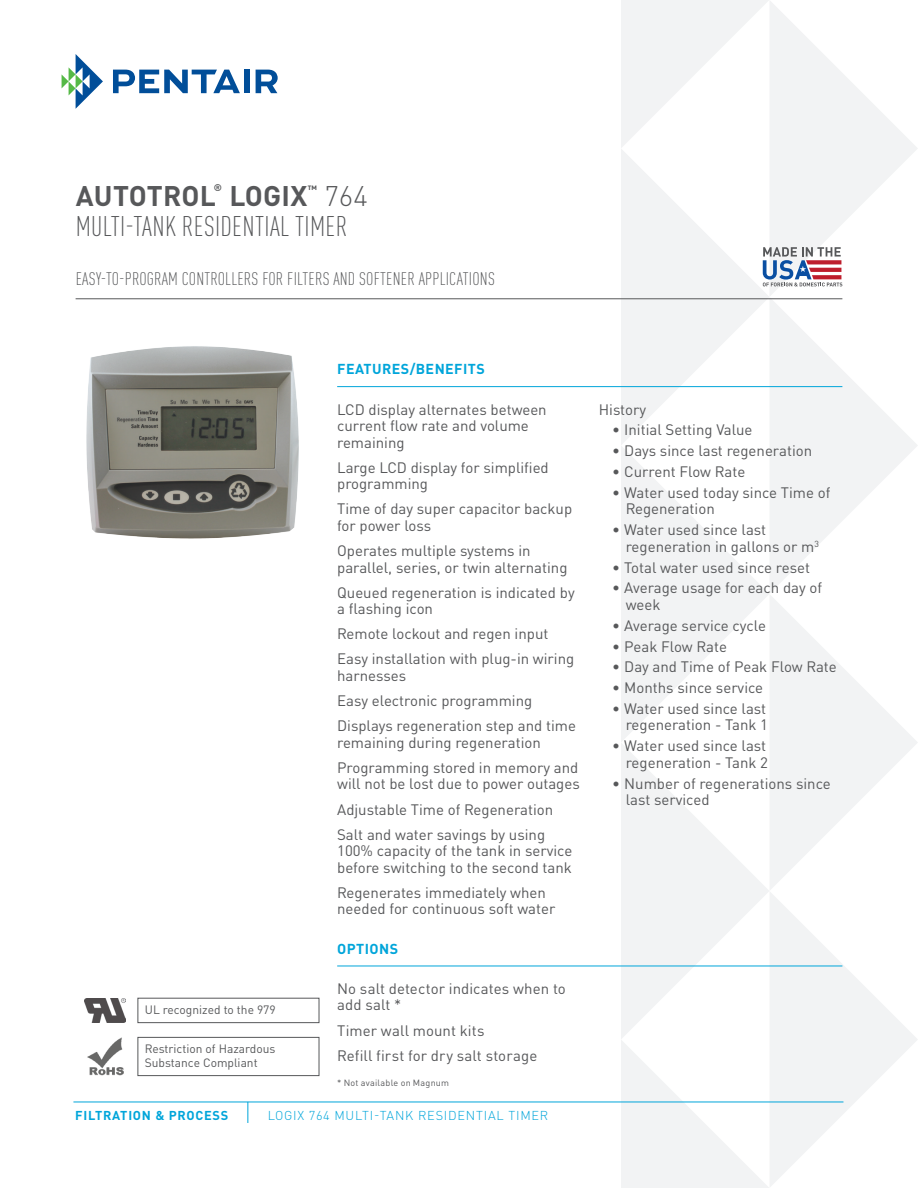
<style>
.page{position:relative;width:918px;height:1188px;background:#fff}
.page>*{position:absolute;margin:0;border:0;box-sizing:border-box;transform-origin:0 0}
.C_Descriptor_Title{font:300 condensed 28.05px "DIN Pro";letter-spacing:.01em;color:#57585a}
.BrandedProductLine_T{font:700 28.05px "DIN Pro";letter-spacing:.01em;color:#57585a}
.BrandedProductLine_T-2{font:300 28.05px "DIN Pro";color:#57585a}
.C_TitleSection{font:300 condensed 18px "DIN Pro";letter-spacing:.01em;color:#57585a}
.Features_Benefits_bo{font:15px/16.5px "DIN Pro";color:#57585a}
.BLUE_cap_head{font:700 14.25px "DIN Pro";letter-spacing:.03em;color:#00a5da}
.C_Descriptor_InfoLin{font:300 12.75px "DIN Pro";letter-spacing:.06em;color:#00a5da}
.t1{font:700 12.75px "DIN Pro";letter-spacing:.06em;color:#00a5da}
.AP_Important_Informa{font:12px/13.5px "DIN Pro";color:#57585a}
.BrandedProductLine_T-3{font:700 10.5px "DIN Pro";color:#57585a}
.BrandedProductLine_T-4{font:700 9.6px "DIN Pro";color:#57585a}
.t2{font:9px "DIN Pro";letter-spacing:.03em;color:#57585a}
</style>
<div class="page">
<svg style="left:621px;top:0;width:296px;height:148px"></svg>
<svg style="left:621px;top:148px;width:296px;height:297px;fill:#f3f3f4"></svg>
<svg style="left:621px;top:445px;width:296px;height:297px"></svg>
<svg style="left:621px;top:742px;width:296px;height:432px;fill:#f3f4f5"></svg>
<svg style="left:621px;top:1039px;width:162px;height:149px"></svg>
<hr style="left:73px;top:1102px;width:770px;height:1px;background:#00a5da">
<svg style="left:62px;top:54px;width:41px;height:55px"></svg>
<svg style="left:113px;top:70px;width:127px;height:23px"></svg>
<div style="left:244px;top:70px;width:5px;height:23px;background:#014e99"></div>
<svg style="left:256px;top:70px;width:22px;height:23px"></svg>
<hr style="left:76px;top:298px;width:766px;height:1px;background:#57585a">
<svg style="left:247px;top:1102px;width:1px;height:21px"></svg>
<hr style="left:337px;top:386px;width:505px;height:1px;background:#00a5da">
<svg style="left:763px;top:247px;width:79px;height:39px"></svg>
<hr style="left:337px;top:966px;width:505px;height:1px;background:#00a5da">
<div style="left:138px;top:1037px;width:181px;height:39px;border:1px solid #57585a"></div>
<img style="left:87px;top:1038px;width:37px;height:37px">
<div style="left:138px;top:998px;width:181px;height:25px;border:1px solid #57585a"></div>
<img style="left:85px;top:998px;width:40px;height:25px">
<img style="left:86px;top:346px;width:213px;height:193px">
<p class="BrandedProductLine_T" style="left:76px;top:173px;width:142px">AUTOTROL</p>
<p class="BrandedProductLine_T-4" style="left:214px;top:180px;width:10px">®</p>
<p class="BrandedProductLine_T" style="left:229px;top:173px;width:79px">LOGIX</p>
<p class="BrandedProductLine_T-3" style="left:308px;top:181px;width:11px">™</p>
<p class="BrandedProductLine_T-2" style="left:324px;top:174px;width:45px">764</p>
<p class="C_Descriptor_Title" style="left:76px;top:206px;width:273px">MULTI-TANK RESIDENTIAL TIMER</p>
<p class="C_TitleSection" style="left:76px;top:266px;width:421px">EASY-TO-PROGRAM CONTROLLERS FOR FILTERS AND SOFTENER APPLICATIONS</p>
<p class="AP_Important_Informa" style="left:145px;top:1002px;width:132px">UL recognized to the 979</p>
<p class="AP_Important_Informa" style="left:145px;top:1041px;width:132px">Restriction of Hazardous<br>Substance Compliant</p>
<p class="BLUE_cap_head" style="left:337px;top:357px;width:149px">FEATURES/BENEFITS</p>
<p class="Features_Benefits_bo" style="left:337px;top:399px;width:211px">LCD display alternates between current flow rate and volume remaining</p>
<p class="Features_Benefits_bo" style="left:337px;top:458px;width:213px">Large LCD display for simplified programming</p>
<p class="Features_Benefits_bo" style="left:337px;top:499px;width:237px">Time of day super capacitor backup for power loss</p>
<p class="Features_Benefits_bo" style="left:337px;top:541px;width:232px">Operates multiple systems in parallel, series, or twin alternating</p>
<p class="Features_Benefits_bo" style="left:337px;top:583px;width:239px">Queued regeneration is indicated by a flashing icon</p>
<p class="Features_Benefits_bo" style="left:337px;top:624px;width:213px">Remote lockout and regen input</p>
<p class="Features_Benefits_bo" style="left:337px;top:649px;width:239px">Easy installation with plug-in wiring harnesses</p>
<p class="Features_Benefits_bo" style="left:337px;top:691px;width:197px">Easy electronic programming</p>
<p class="Features_Benefits_bo" style="left:337px;top:716px;width:240px">Displays regeneration step and time remaining during regeneration</p>
<p class="Features_Benefits_bo" style="left:337px;top:758px;width:244px">Programming stored in memory and will not be lost due to power outages</p>
<p class="Features_Benefits_bo" style="left:337px;top:799px;width:218px">Adjustable Time of Regeneration</p>
<p class="Features_Benefits_bo" style="left:337px;top:825px;width:237px">Salt and water savings by using<br>100% capacity of the tank in service before switching to the second tank</p>
<p class="Features_Benefits_bo" style="left:337px;top:883px;width:220px">Regenerates immediately when needed for continuous soft water</p>
<p class="BLUE_cap_head" style="left:337px;top:937px;width:62px">OPTIONS</p>
<p class="Features_Benefits_bo" style="left:337px;top:979px;width:230px">No salt detector indicates when to add salt *</p>
<p class="Features_Benefits_bo" style="left:337px;top:1020px;width:149px">Timer wall mount kits</p>
<p class="Features_Benefits_bo" style="left:337px;top:1046px;width:202px">Refill first for dry salt storage</p>
<p class="t2" style="left:337px;top:1076px;width:113px">* Not available on Magnum</p>
<p class="t1" style="left:75px;top:1105px;width:155px">FILTRATION &amp; PROCESS</p>
<p class="C_Descriptor_InfoLin" style="left:268px;top:1106px;width:282px">LOGIX 764 MULTI-TANK RESIDENTIAL TIMER</p>
<p class="Features_Benefits_bo" style="left:599px;top:399px;width:49px">History</p>
<p class="Features_Benefits_bo" style="left:612px;top:420px;width:142px">• Initial Setting Value</p>
<p class="Features_Benefits_bo" style="left:612px;top:441px;width:201px">• Days since last regeneration</p>
<p class="Features_Benefits_bo" style="left:612px;top:462px;width:135px">• Current Flow Rate</p>
<p class="Features_Benefits_bo" style="left:626px;top:483px;width:206px;text-indent:-14px">• Water used today since Time of<br>Regeneration</p>
<p class="Features_Benefits_bo" style="left:626px;top:520px;width:195px;text-indent:-14px">• Water used since last regeneration in gallons or m<sup>3</sup></p>
<p class="Features_Benefits_bo" style="left:612px;top:557px;width:199px">• Total water used since reset</p>
<p class="Features_Benefits_bo" style="left:626px;top:578px;width:198px;text-indent:-14px">• Average usage for each day of week</p>
<p class="Features_Benefits_bo" style="left:612px;top:616px;width:155px">• Average service cycle</p>
<p class="Features_Benefits_bo" style="left:612px;top:636px;width:116px">• Peak Flow Rate</p>
<p class="Features_Benefits_bo" style="left:612px;top:657px;width:226px">• Day and Time of Peak Flow Rate</p>
<p class="Features_Benefits_bo" style="left:612px;top:678px;width:152px">• Months since service</p>
<p class="Features_Benefits_bo" style="left:612px;top:699px;width:157px;text-align:right">• Water used since last regeneration - Tank 1</p>
<p class="Features_Benefits_bo" style="left:612px;top:736px;width:157px;text-align:right">• Water used since last regeneration - Tank 2</p>
<p class="Features_Benefits_bo" style="left:626px;top:773px;width:207px;text-indent:-14px">• Number of regenerations since last serviced</p>
</div>
